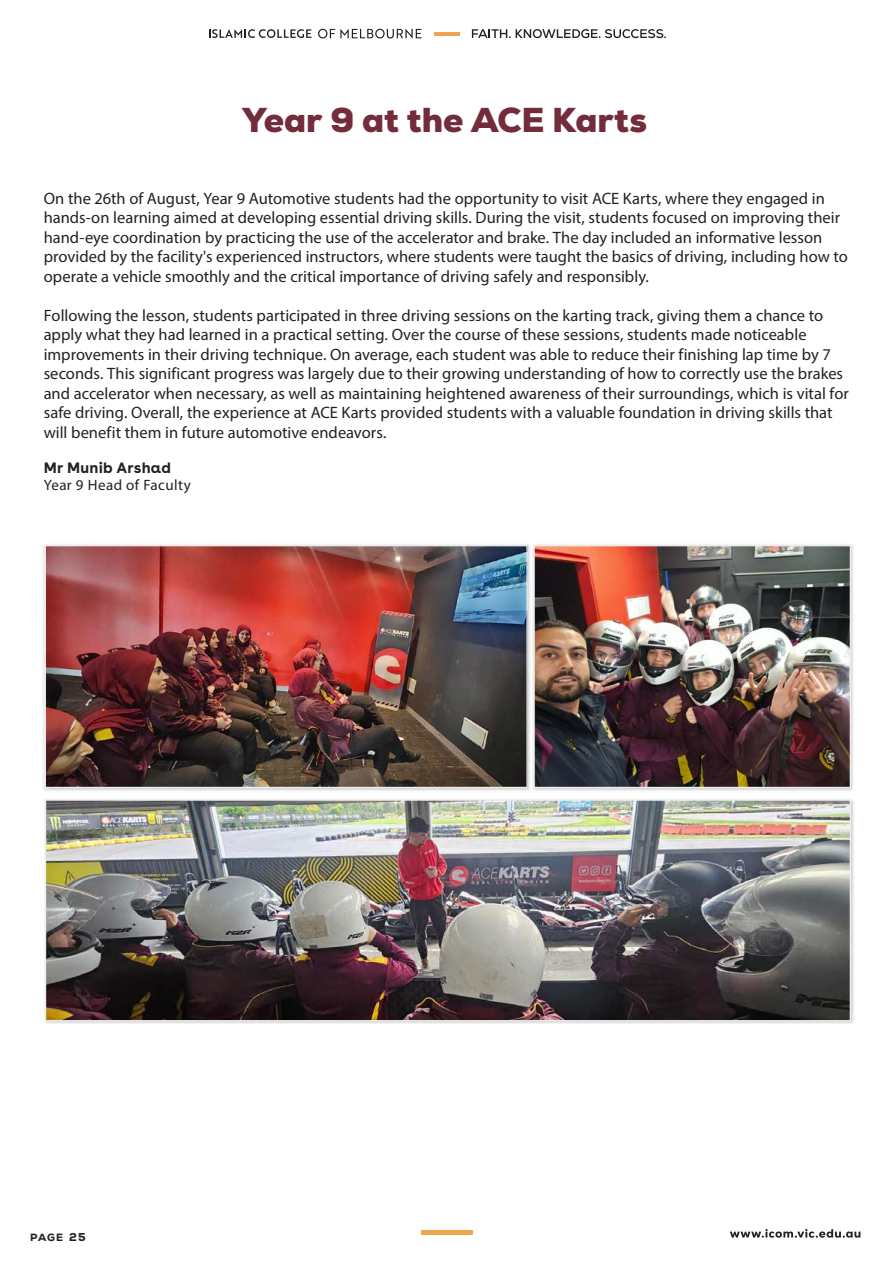
<style>
.page{position:relative;width:893px;height:1263px;background:#fff}
.page>*{position:absolute;margin:0;border:0;box-sizing:border-box;transform-origin:0 0}
.t1{font:900 34.5px "Nexa";letter-spacing:-.005em;color:#732c3a}
.t2{font:16.5px/19.5px "Myriad Pro";color:#232121}
.t3{font:15px "Myriad Pro";letter-spacing:.03em;color:#232121}
.t4{font:700 15px "Buenos Aires";letter-spacing:.01em;color:#232121}
.t5{font:800 10.5px "Nexa";color:#232121}
.s1{font-size:11.4px}
</style>
<div class="page">
<svg style="left:730px;top:1229px;width:130px;height:9px"></svg>
<hr style="left:434px;top:32px;width:26px;height:3px;background:#eea54d">
<svg style="left:209px;top:29px;width:102px;height:9px"></svg>
<svg style="left:318px;top:29px;width:104px;height:9px"></svg>
<svg style="left:472px;top:29px;width:194px;height:9px"></svg>
<div style="left:421px;top:1230px;width:51px;height:5px;background:#efa74c"></div>
<div style="left:42px;top:543px;width:490px;height:249px;background:#000;opacity:.2"></div>
<img style="left:46px;top:547px;width:480px;height:239px">
<div style="left:43px;top:545px;width:485px;height:243px;border:1px solid #eeeeed"></div>
<div style="left:532px;top:543px;width:322px;height:249px;background:#000;opacity:.2"></div>
<img style="left:535px;top:547px;width:314px;height:239px">
<div style="left:533px;top:545px;width:318px;height:243px;border:1px solid #eeeeed"></div>
<div style="left:43px;top:798px;width:812px;height:227px;background:#000;opacity:.2"></div>
<img style="left:47px;top:801px;width:802px;height:218px">
<div style="left:45px;top:799px;width:806px;height:222px;border:1px solid #eeeeed"></div>
<h1 class="t1" style="left:242px;top:97px;width:406px">Year 9 at the ACE Karts</h1>
<p class="t2" style="left:44px;top:188px;width:806px">On the 26th of August, Year 9 Automotive students had the opportunity to visit ACE Karts, where they engaged in hands-on learning aimed at developing essential driving skills. During the visit, students focused on improving their hand-eye coordination by practicing the use of the accelerator and brake. The day included an informative lesson provided by the facility's experienced instructors, where students were taught the basics of driving, including how to operate a vehicle smoothly and the critical importance of driving safely and responsibly.</p>
<p class="t2" style="left:44px;top:305px;width:807px">Following the lesson, students participated in three driving sessions on the karting track, giving them a chance to apply what they had learned in a practical setting. Over the course of these sessions, students made noticeable improvements in their driving technique. On average, each student was able to reduce their finishing lap time by 7 seconds. This significant progress was largely due to their growing understanding of how to correctly use the brakes and accelerator when necessary, as well as maintaining heightened awareness of their surroundings, which is vital for safe driving. Overall, the experience at ACE Karts provided students with a valuable foundation in driving skills that will benefit them in future automotive endeavors.</p>
<p class="t4" style="left:44px;top:457px;width:129px">Mr Munib Arshad</p>
<p class="t3" style="left:44px;top:475px;width:149px">Year 9 Head of Faculty</p>
<p class="t5" style="left:30px;top:1230px;width:57px">page <span class="s1">25</span></p>
</div>
